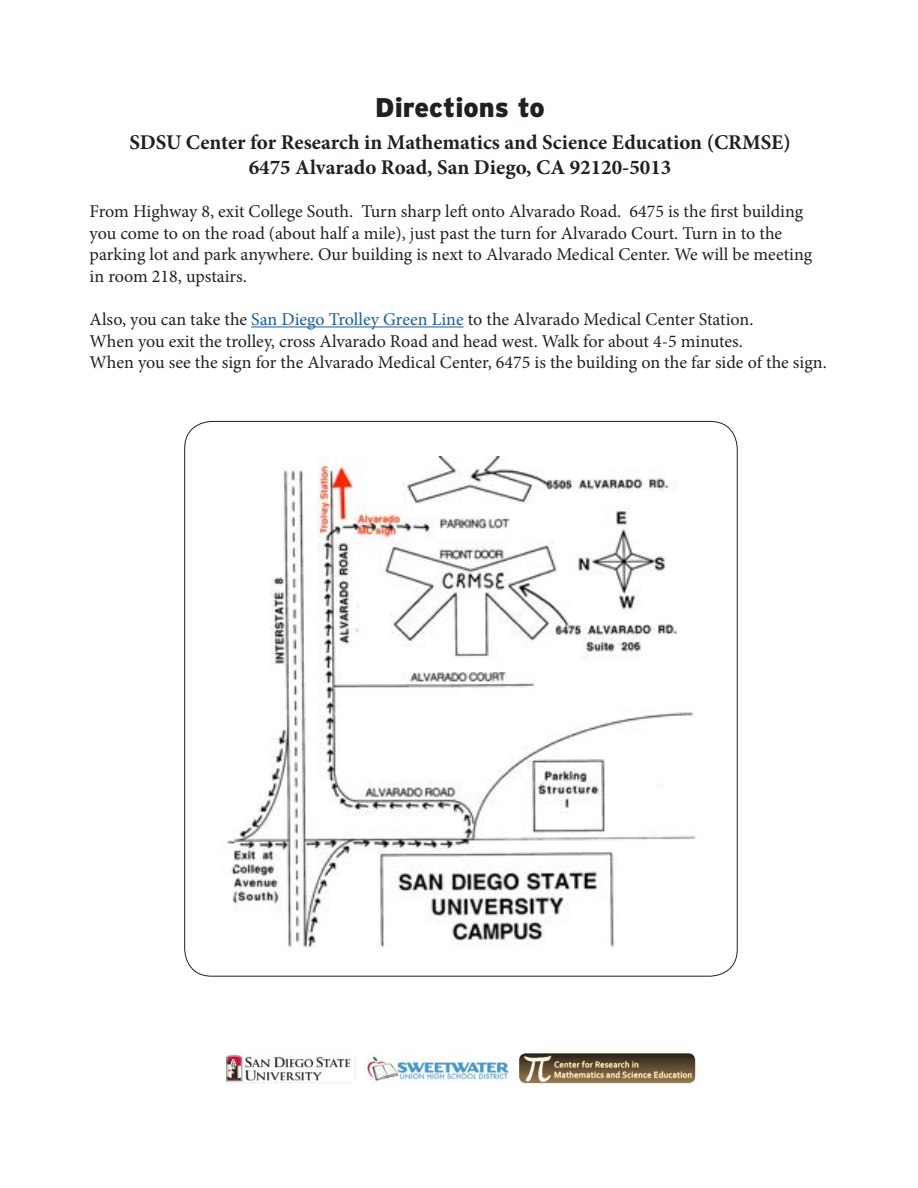
<style>
.page{position:relative;width:918px;height:1188px;background:#fff}
.page>*{position:absolute;margin:0;border:0;box-sizing:border-box;transform-origin:0 0}
.t1{font:900 27px "Interstate";color:#231f20}
.t2{font:700 21px "Minion Pro";color:#231f20}
.t3{font:18px/21.6px "Minion Pro";color:#231f20}
.s1{color:#175d9e}
</style>
<div class="page">
<img style="left:226px;top:456px;width:470px;height:492px">
<hr style="left:251px;top:327px;width:213px;height:1px;background:#175d9e">
<img style="left:519px;top:1053px;width:176px;height:30px">
<img style="left:366px;top:1056px;width:143px;height:26px">
<img style="left:226px;top:1054px;width:129px;height:29px">
<p class="t1" style="left:375px;top:92px;width:171px">Directions to</p>
<p class="t2" style="left:129px;top:127px;width:663px">SDSU Center for Research in Mathematics and Science Education (CRMSE)</p>
<p class="t2" style="left:249px;top:152px;width:424px">6475 Alvarado Road, San Diego, CA 92120-5013</p>
<p class="t3" style="left:90px;top:201px;width:724px">From Highway 8, exit College South. Turn sharp left onto Alvarado Road. 6475 is the first building you come to on the road (about half a mile), just past the turn for Alvarado Court. Turn in to the parking lot and park anywhere. Our building is next to Alvarado Medical Center. We will be meeting in room 218, upstairs.</p>
<p class="t3" style="left:90px;top:309px;width:739px">Also, you can take the <span class="s1">San Diego Trolley Green Line</span> to the Alvarado Medical Center Station.<br>When you exit the trolley, cross Alvarado Road and head west. Walk for about 4-5 minutes.<br>When you see the sign for the Alvarado Medical Center, 6475 is the building on the far side of the sign.</p>
</div>
